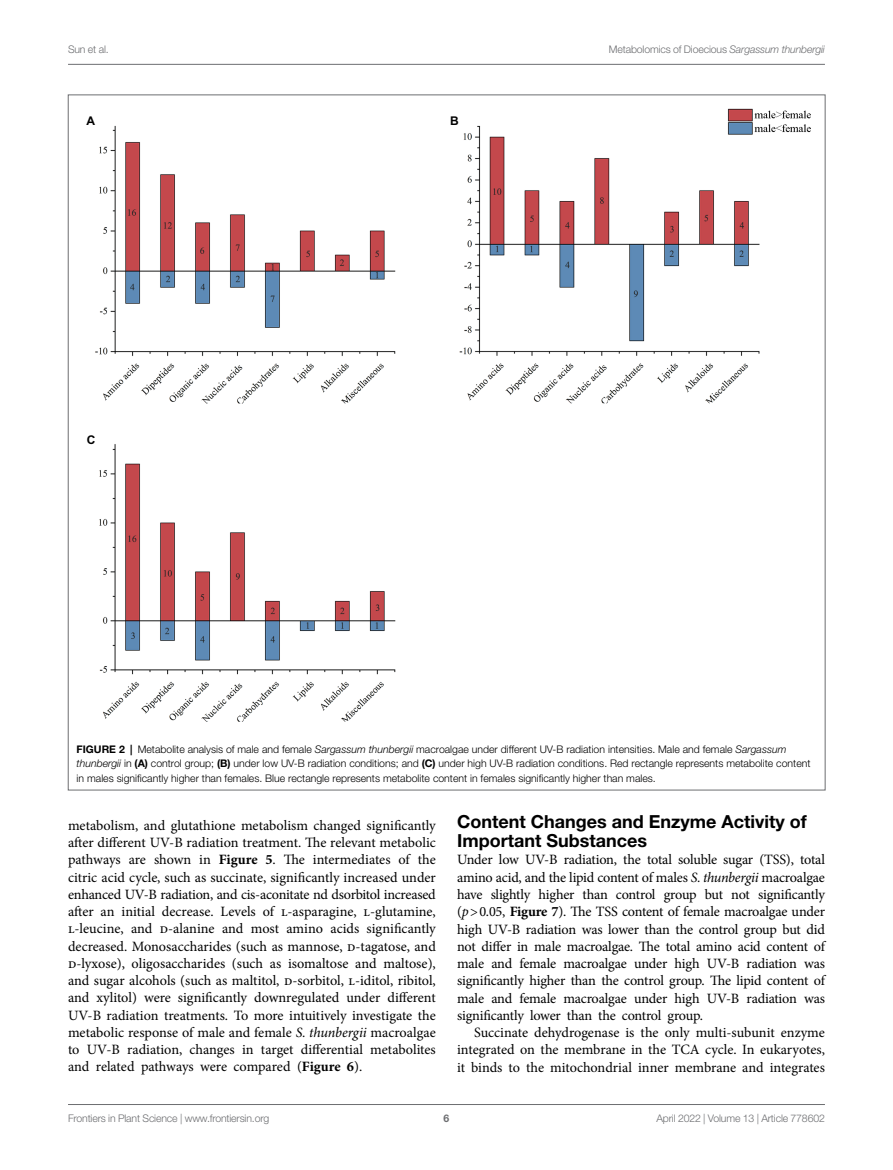
<style>
.page{position:relative;width:893px;height:1170px;background:#fff}
.page>*{position:absolute;margin:0;border:0;box-sizing:border-box;transform-origin:0 0}
.HEAD_2{font:700 18px/18.8px "Helvetica Neue LT Std";color:#000}
.TEXT_FLUSH{font:14.25px/17.2px "Minion Pro";letter-spacing:-.01em;color:#000;text-align:justify}
.TEXT{font:14.25px/17.2px "Minion Pro";letter-spacing:-.005em;color:#000;text-align:justify}
.t1{font:700 12px "Arial";color:#000}
.FIG_LEG{font:300 10.5px/14.2px "Helvetica Neue LT Std";color:#000}
.t2{font:300 10.5px "Helvetica Neue LT Std";letter-spacing:-.015em;color:#6d6e71}
.t3{font:700 10.5px "Helvetica Neue LT Std";color:#6d6e71}
.s1{font-style:italic}
.s2{font-weight:700}
</style>
<div class="page">
<hr style="left:68px;top:64px;width:757px;height:1px;background:#6d6e71">
<hr style="left:68px;top:1104px;width:757px;height:1px;background:#6d6e71">
<img style="left:95px;top:108px;width:716px;height:614px">
<p class="t2" style="left:68px;top:42px;width:42px">Sun et al.</p>
<p class="t2" style="left:609px;top:42px;width:218px">Metabolomics of Dioecious <span class="s1">Sargassum thunbergii</span></p>
<p class="t1" style="left:87px;top:113px;width:10px">A</p>
<p class="t1" style="left:450px;top:113px;width:10px">B</p>
<p class="t1" style="left:87px;top:431px;width:10px">C</p>
<p class="FIG_LEG" style="left:77px;top:742px;width:735px"><span class="s2">FIGURE 2 |</span> Metabolite analysis of male and female <span class="s1">Sargassum thunbergii</span> macroalgae under different UV-B radiation intensities. Male and female <span class="s1">Sargassum thunbergii</span> in <span class="s2">(A)</span> control group; <span class="s2">(B)</span> under low UV-B radiation conditions; and <span class="s2">(C)</span> under high UV-B radiation conditions. Red rectangle represents metabolite content in males significantly higher than females. Blue rectangle represents metabolite content in females significantly higher than males.</p>
<p class="TEXT_FLUSH" style="left:68px;top:816px;width:369px">metabolism, and glutathione metabolism changed significantly after different UV-B radiation treatment. The relevant metabolic pathways are shown in <span class="s2">Figure 5</span>. The intermediates of the citric acid cycle, such as succinate, significantly increased under enhanced UV-B radiation, and cis-aconitate nd dsorbitol increased after an initial decrease. Levels of l-asparagine, l-glutamine, l-leucine, and d-alanine and most amino acids significantly decreased. Monosaccharides (such as mannose, d-tagatose, and d-lyxose), oligosaccharides (such as isomaltose and maltose), and sugar alcohols (such as maltitol, d-sorbitol, l-iditol, ribitol, and xylitol) were significantly downregulated under different UV-B radiation treatments. To more intuitively investigate the metabolic response of male and female <span class="s1">S. thunbergii</span> macroalgae to UV-B radiation, changes in target differential metabolites and related pathways were compared (<span class="s2">Figure 6</span>).</p>
<p class="HEAD_2" style="left:457px;top:812px;width:351px">Content Changes and Enzyme Activity of<br>Important Substances</p>
<p class="TEXT_FLUSH" style="left:457px;top:851px;width:369px">Under low UV-B radiation, the total soluble sugar (TSS), total amino acid, and the lipid content of males <span class="s1">S. thunbergii</span> macroalgae have slightly higher than control group but not significantly (<span class="s1">p</span>&gt;0.05, <span class="s2">Figure 7</span>). The TSS content of female macroalgae under high UV-B radiation was lower than the control group but did not differ in male macroalgae. The total amino acid content of male and female macroalgae under high UV-B radiation was significantly higher than the control group. The lipid content of male and female macroalgae under high UV-B radiation was significantly lower than the control group.</p>
<p class="TEXT" style="left:457px;top:1023px;width:369px;text-indent:17px">Succinate dehydrogenase is the only multi-subunit enzyme integrated on the membrane in the TCA cycle. In eukaryotes, it binds to the mitochondrial inner membrane and integrates</p>
<p class="t2" style="left:68px;top:1111px;width:203px">Frontiers in Plant Science | www.frontiersin.org</p>
<p class="t3" style="left:444px;top:1111px;width:7px">6</p>
<p class="t2" style="left:656px;top:1111px;width:170px">April 2022 | Volume 13 | Article 778602</p>
</div>
